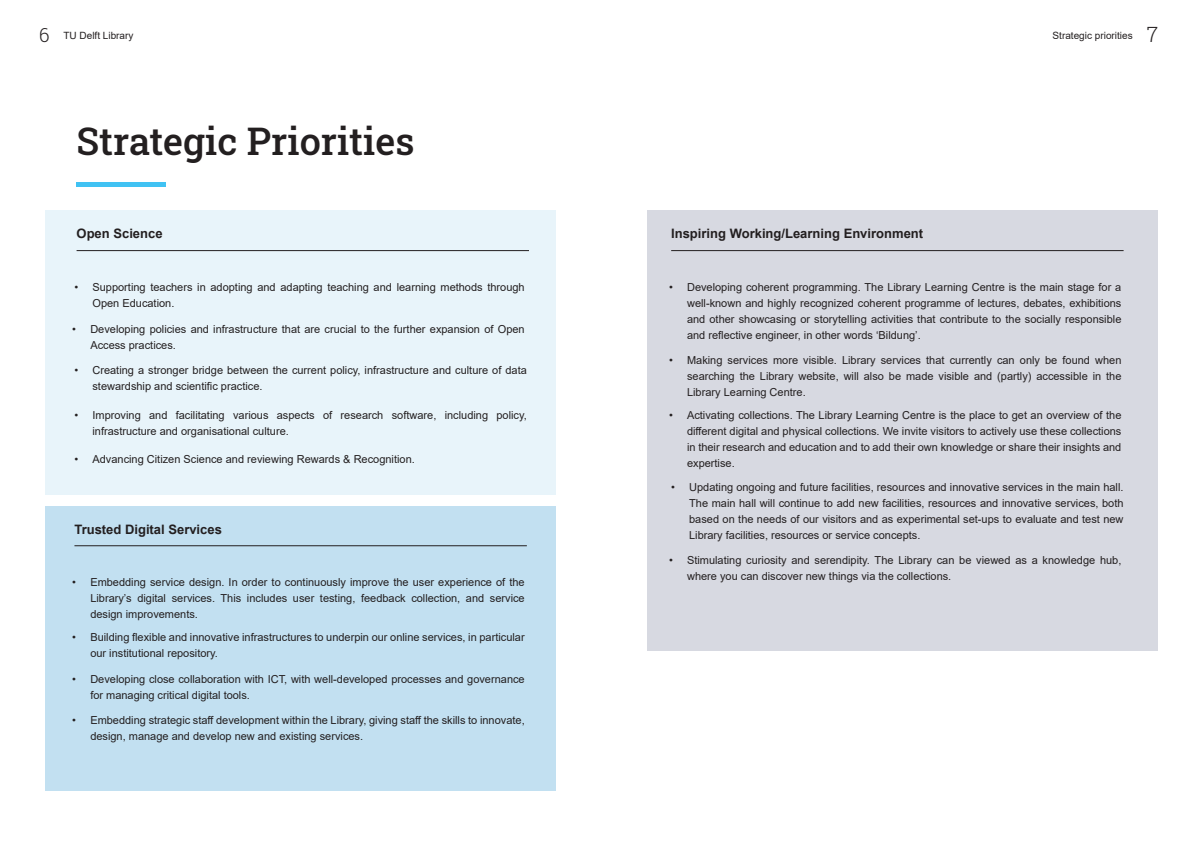
<style>
.page{position:relative;width:1197px;height:848px;background:#fff}
.page>*{position:absolute;margin:0;border:0;box-sizing:border-box;transform-origin:0 0}
.Section_Titles{font:500 38px "Roboto Slab";color:#231f20}
.t1{font:300 19.2px "Roboto Slab";color:#231f20}
.Bold__13pt__Black__Left{font:700 13px "Arial";color:#231f20}
.t2{font:11px/16px "Arial";color:#231f20}
.t3{font:10px "Arial";color:#231f20}
.s1{font-family:"Roboto Slab";font-weight:300;font-size:21px;color:#fff}
</style>
<div class="page">
<div style="left:647px;top:211px;width:510px;height:440px;background:#d7d9e1"></div>
<div style="left:45px;top:506px;width:511px;height:284px;background:#c2e0f1"></div>
<div style="left:77px;top:182px;width:89px;height:5px;background:#40c2f3"></div>
<div style="left:45px;top:211px;width:511px;height:284px;background:#e8f4fa"></div>
<hr style="left:77px;top:250px;width:452px;height:1px;background:#231f20">
<hr style="left:74px;top:545px;width:453px;height:1px;background:#231f20">
<hr style="left:671px;top:250px;width:452px;height:1px;background:#231f20">
<h2 class="t1" style="left:39px;top:22px;width:12px">6</h2>
<p class="t3" style="left:63px;top:29px;width:72px">TU Delft Library</p>
<p class="t3" style="left:1052px;top:29px;width:107px">Strategic priorities <span class="s1">7</span></p>
<p class="Section_Titles" style="left:77px;top:115px;width:339px">Strategic Priorities</p>
<p class="Bold__13pt__Black__Left" style="left:77px;top:225px;width:87px">Open Science</p>
<p class="t2" style="left:92px;top:279px;width:433px;text-indent:-18px">• Supporting teachers in adopting and adapting teaching and learning methods through<br>Open Education.</p>
<p class="t2" style="left:90px;top:320px;width:436px;text-indent:-18px">• Developing policies and infrastructure that are crucial to the further expansion of Open<br>Access practices.</p>
<p class="t2" style="left:92px;top:362px;width:436px;text-indent:-18px">• Creating a stronger bridge between the current policy, infrastructure and culture of data stewardship and scientific practice.</p>
<p class="t2" style="left:92px;top:407px;width:436px;text-indent:-18px">• Improving and facilitating various aspects of research software, including policy, infrastructure and organisational culture.</p>
<p class="t2" style="left:74px;top:450px;width:342px">• Advancing Citizen Science and reviewing Rewards &amp; Recognition.</p>
<p class="Bold__13pt__Black__Left" style="left:74px;top:520px;width:149px">Trusted Digital Services</p>
<p class="t2" style="left:90px;top:574px;width:436px;text-align:justify;text-indent:-18px">• Embedding service design. In order to continuously improve the user experience of the Library’s digital services. This includes user testing, feedback collection, and service design improvements.</p>
<p class="t2" style="left:90px;top:629px;width:436px;text-indent:-18px">• Building flexible and innovative infrastructures to underpin our online services, in particular our institutional repository.</p>
<p class="t2" style="left:90px;top:671px;width:436px;text-indent:-18px">• Developing close collaboration with ICT, with well-developed processes and governance for managing critical digital tools.</p>
<p class="t2" style="left:90px;top:712px;width:436px;text-indent:-18px">• Embedding strategic staff development within the Library, giving staff the skills to innovate, design, manage and develop new and existing services.</p>
<p class="Bold__13pt__Black__Left" style="left:671px;top:225px;width:253px">Inspiring Working/Learning Environment</p>
<p class="t2" style="left:687px;top:279px;width:436px;text-align:justify;text-indent:-18px">• Developing coherent programming. The Library Learning Centre is the main stage for a well-known and highly recognized coherent programme of lectures, debates, exhibitions and other showcasing or storytelling activities that contribute to the socially responsible and reflective engineer, in other words ‘Bildung’.</p>
<p class="t2" style="left:687px;top:352px;width:436px;text-align:justify;text-indent:-18px">• Making services more visible. Library services that currently can only be found when searching the Library website, will also be made visible and (partly) accessible in the Library Learning Centre.</p>
<p class="t2" style="left:687px;top:407px;width:436px;text-align:justify;text-indent:-18px">• Activating collections. The Library Learning Centre is the place to get an overview of the different digital and physical collections. We invite visitors to actively use these collections in their research and education and to add their own knowledge or share their insights and expertise.</p>
<p class="t2" style="left:689px;top:479px;width:436px;text-align:justify;text-indent:-18px">• Updating ongoing and future facilities, resources and innovative services in the main hall.<br>The main hall will continue to add new facilities, resources and innovative services, both based on the needs of our visitors and as experimental set-ups to evaluate and test new Library facilities, resources or service concepts.</p>
<p class="t2" style="left:687px;top:552px;width:436px;text-indent:-18px">• Stimulating curiosity and serendipity. The Library can be viewed as a knowledge hub, where you can discover new things via the collections.</p>
</div>
